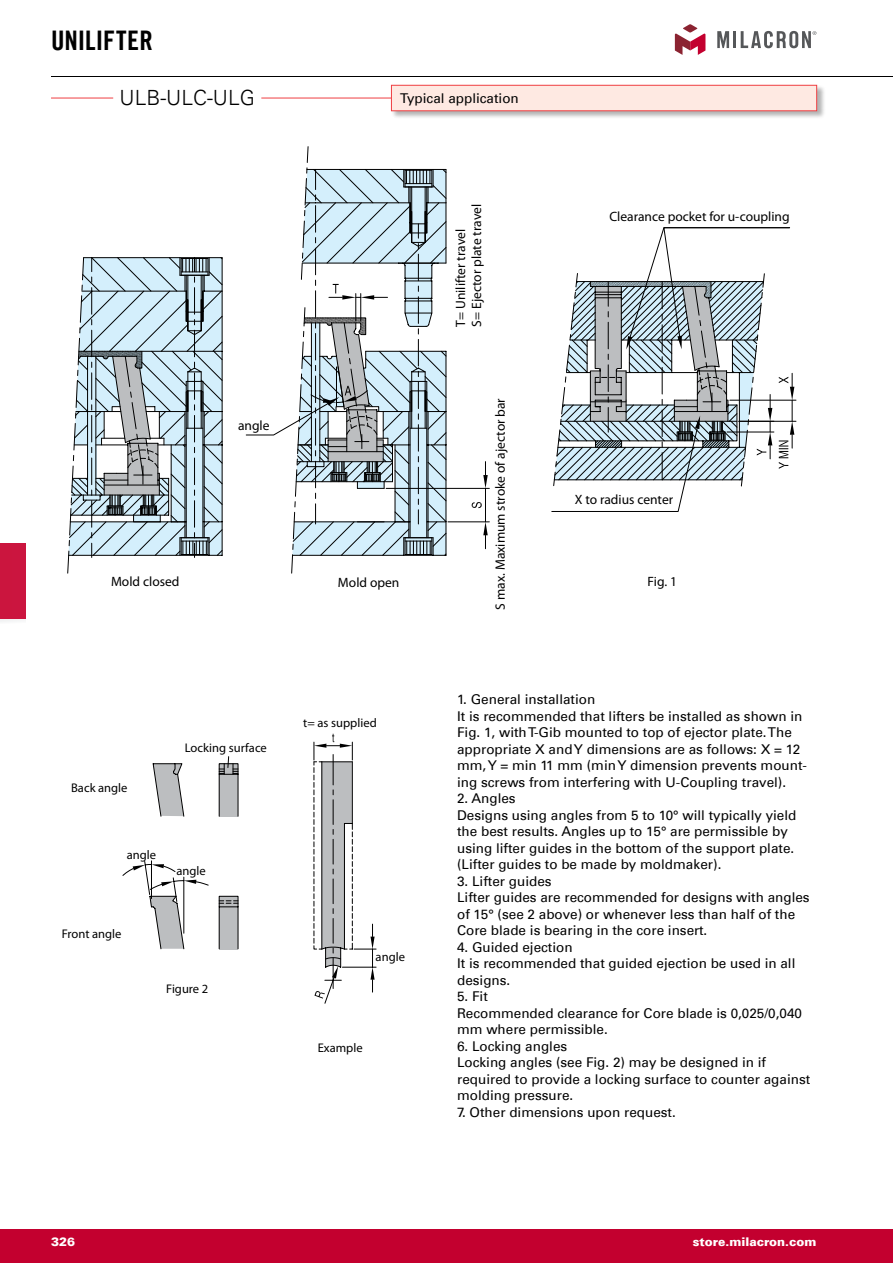
<style>
.page{position:relative;width:893px;height:1263px;background:#fff}
.page>*{position:absolute;margin:0;border:0;box-sizing:border-box;transform-origin:0 0}
.t1{font:27px "Trade Gothic LT Com Bd Cn 20";color:#000}
.t2{font:300 21px "Univers Com 45";color:#000}
.t3{font:13.5px/16.5px "Univers Com 55 Roman";color:#000}
.t4{font:13.5px/16.2px "Myriad Pro";color:#000}
.t5{font:12.6px "Myriad Pro";color:#000}
.t6{font:900 12px "Univers Com 75";color:#fff}
</style>
<div class="page">
<div style="left:0;top:1229px;width:893px;height:34px;background:#c3002f"></div>
<svg style="left:0;top:619px;width:22px;height:3px"></svg>
<div style="left:0;top:544px;width:26px;height:75px;background:#cb153f"></div>
<svg style="left:717px;top:31px;width:12px;height:17px"></svg>
<hr style="left:733px;top:31px;width:3px;height:17px;background:#555759">
<svg style="left:675px;top:24px;width:30px;height:31px"></svg>
<svg style="left:741px;top:31px;width:75px;height:17px"></svg>
<hr style="left:51px;top:76px;width:842px;height:1px;background:#000">
<hr style="left:51px;top:98px;width:340px;height:1px;background:#ef3e42">
<div style="left:113px;top:88px;width:148px;height:21px;background:#fff"></div>
<svg style="left:314px;top:734px;width:62px;height:270px"></svg>
<svg style="left:122px;top:756px;width:117px;height:194px"></svg>
<div style="left:391px;top:85px;width:434px;height:34px;background:#000;opacity:.3"></div>
<div style="left:391px;top:85px;width:426px;height:26px;background:#fee9e2"></div>
<div style="left:391px;top:85px;width:426px;height:26px;border:1px solid #ef3e42"></div>
<hr style="left:386px;top:488px;width:103px;height:1px;background:#000">
<hr style="left:448px;top:522px;width:41px;height:1px;background:#000">
<svg style="left:472px;top:502px;width:10px;height:6px"></svg>
<hr style="left:485px;top:488px;width:1px;height:34px;background:#000">
<svg style="left:483px;top:462px;width:5px;height:26px"></svg>
<svg style="left:483px;top:522px;width:5px;height:27px"></svg>
<hr style="left:739px;top:421px;width:57px;height:1px;background:#000">
<hr style="left:730px;top:400px;width:66px;height:1px;background:#000">
<svg style="left:551px;top:227px;width:243px;height:285px"></svg>
<svg style="left:69px;top:146px;width:378px;height:411px"></svg>
<h1 class="t1" style="left:51px;top:24px;width:103px">UNILIFTER</h1>
<h2 class="t2" style="left:120px;top:84px;width:137px">ULB-ULC-ULG</h2>
<p class="t3" style="left:400px;top:90px;width:120px">Typical application</p>
<p class="t4" style="left:452px;top:327px;width:124px;rotate:-90deg">T= Unilifter travel<br>S= Ejector plate travel</p>
<p class="t4" style="left:609px;top:209px;width:182px">Clearance pocket for u-coupling</p>
<p class="t4" style="left:492px;top:610px;width:213px;rotate:-90deg">S max. Maximum stroke of ajector bar</p>
<p class="t4" style="left:238px;top:418px;width:33px">angle</p>
<p class="t4" style="left:575px;top:491px;width:100px">X to radius center</p>
<p class="t4" style="left:111px;top:573px;width:70px">Mold closed</p>
<p class="t4" style="left:338px;top:574px;width:63px">Mold open</p>
<p class="t4" style="left:648px;top:573px;width:31px">Fig. 1</p>
<p class="t5" style="left:71px;top:779px;width:58px">Back angle</p>
<p class="t5" style="left:185px;top:740px;width:83px">Locking surface</p>
<p class="t5" style="left:127px;top:847px;width:31px">angle</p>
<p class="t5" style="left:177px;top:863px;width:31px">angle</p>
<p class="t5" style="left:62px;top:925px;width:61px">Front angle</p>
<p class="t5" style="left:166px;top:981px;width:44px">Figure 2</p>
<p class="t5" style="left:303px;top:714px;width:75px">t= as supplied</p>
<p class="t5" style="left:376px;top:949px;width:31px">angle</p>
<p class="t5" style="left:318px;top:1040px;width:46px">Example</p>
<p class="t3" style="left:457px;top:691px;width:351px">1. General installation<br>It is recommended that lifters be installed as shown in Fig. 1, with T-Gib mounted to top of ejector plate. The appropriate X and Y dimensions are as follows: X = 12 mm, Y = min 11 mm (min Y dimension prevents mount&shy;ing screws from interfering with U-Coupling travel).</p>
<p class="t3" style="left:457px;top:790px;width:341px">2. Angles<br>Designs using angles from 5 to 10° will typically yield the best results. Angles up to 15° are permissible by using lifter guides in the bottom of the support plate. (Lifter guides to be made by moldmaker).</p>
<p class="t3" style="left:457px;top:873px;width:354px">3. Lifter guides<br>Lifter guides are recommended for designs with angles of 15° (see 2 above) or whenever less than half of the Core blade is bearing in the core insert.</p>
<p class="t3" style="left:457px;top:939px;width:340px">4. Guided ejection<br>It is recommended that guided ejection be used in all designs.</p>
<p class="t3" style="left:457px;top:988px;width:346px">5. Fit<br>Recommended clearance for Core blade is 0,025/0,040 mm where permissible.</p>
<p class="t3" style="left:457px;top:1038px;width:355px">6. Locking angles<br>Locking angles (see Fig. 2) may be designed in if required to provide a locking surface to counter against molding pressure.</p>
<p class="t3" style="left:457px;top:1104px;width:220px">7. Other dimensions upon request.</p>
<p class="t6" style="left:51px;top:1234px;width:26px">326</p>
<p class="t6" style="left:693px;top:1234px;width:125px">store.milacron.com</p>
</div>
